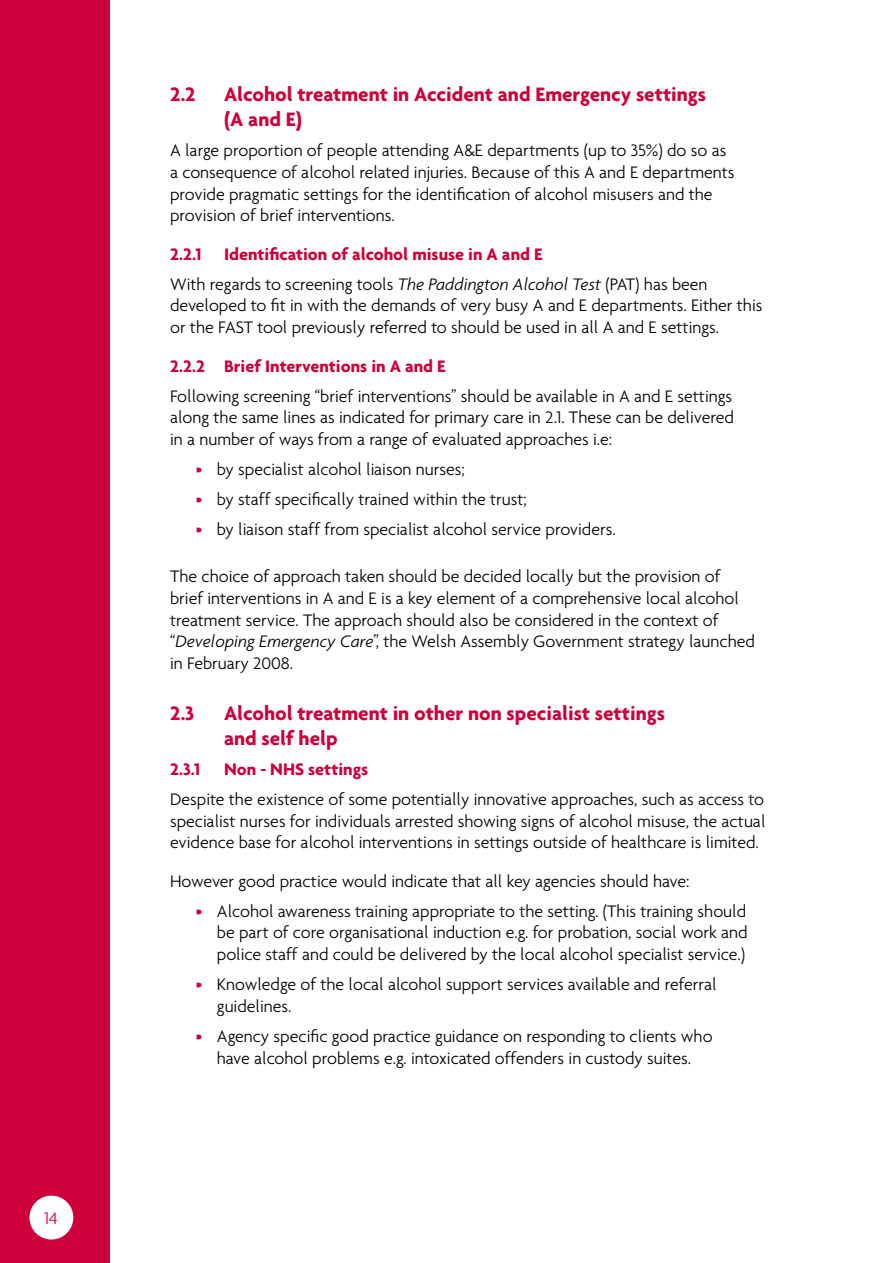
<style>
.page{position:relative;width:893px;height:1263px;background:#fff}
.page>*{position:absolute;margin:0;border:0;box-sizing:border-box;transform-origin:0 0}
.t1{font:700 21px/25.2px "Agenda";color:#cd003a}
.t2{font:300 18px/21.6px "Agenda";color:#000}
.t3{font:700 18px "Agenda";color:#cd003a}
.t4{font:300 18px/30.2px "Agenda";color:#cd003a;text-align:justify}
.s1{font-weight:700;color:#cd003a}
.s2{font-style:italic}
</style>
<div class="page">
<div style="left:0;top:0;width:109px;height:1263px;background:#cd003a"></div>
<div style="left:29px;top:1195px;width:44px;height:44px;background:#fff;border-radius:50%"></div>
<p class="t4" style="left:44px;top:1203px;width:15px">14</p>
<p class="t1" style="left:170px;top:81px;width:27px">2.2</p>
<p class="t1" style="left:224px;top:81px;width:484px">Alcohol treatment in Accident and Emergency settings (A and E)</p>
<p class="t2" style="left:170px;top:139px;width:566px">A large proportion of people attending A&amp;E departments (up to 35%) do so as a consequence of alcohol related injuries. Because of this A and E departments provide pragmatic settings for the identification of alcohol misusers and the provision of brief interventions.</p>
<p class="t3" style="left:170px;top:243px;width:33px">2.2.1</p>
<p class="t2" style="left:170px;top:239px;width:539px;line-height:30.2px;text-indent:54px"><span class="s1">Identification of alcohol misuse in A and E<br></span>With regards to screening tools <span class="s2">The Paddington Alcohol Test</span> (PAT) has been</p>
<p class="t2" style="left:170px;top:295px;width:594px">developed to fit in with the demands of very busy A and E departments. Either this or the FAST tool previously referred to should be used in all A and E settings.</p>
<p class="t3" style="left:170px;top:355px;width:277px">2.2.2 Brief Interventions in A and E</p>
<p class="t2" style="left:170px;top:385px;width:565px;text-align:justify">Following screening “brief interventions” should be available in A and E settings along the same lines as indicated for primary care in 2.1. These can be delivered in a number of ways from a range of evaluated approaches i.e:</p>
<p class="t2" style="left:217px;top:454px;width:401px;line-height:30.2px">by specialist alcohol liaison nurses;<br>by staff specifically trained within the trust;<br>by liaison staff from specialist alcohol service providers.</p>
<p class="t2" style="left:170px;top:565px;width:586px">The choice of approach taken should be decided locally but the provision of brief interventions in A and E is a key element of a comprehensive local alcohol treatment service. The approach should also be considered in the context of “<span class="s2">Developing Emergency Care</span>”, the Welsh Assembly Government strategy launched in February 2008.</p>
<p class="t1" style="left:170px;top:700px;width:26px">2.3</p>
<p class="t1" style="left:224px;top:700px;width:442px">Alcohol treatment in other non specialist settings and self help</p>
<p class="t3" style="left:170px;top:758px;width:32px">2.3.1</p>
<p class="t3" style="left:224px;top:758px;width:146px">Non - NHS settings</p>
<p class="t2" style="left:170px;top:788px;width:597px;text-align:justify">Despite the existence of some potentially innovative approaches, such as access to specialist nurses for individuals arrested showing signs of alcohol misuse, the actual evidence base for alcohol interventions in settings outside of healthcare is limited.</p>
<p class="t2" style="left:217px;top:866px;width:531px;line-height:30.2px;text-indent:-47px">However good practice would indicate that all key agencies should have:<br>Alcohol awareness training appropriate to the setting. (This training should</p>
<p class="t2" style="left:217px;top:921px;width:532px">be part of core organisational induction e.g. for probation, social work and police staff and could be delivered by the local alcohol specialist service.)</p>
<p class="t2" style="left:217px;top:973px;width:501px">Knowledge of the local alcohol support services available and referral guidelines.</p>
<p class="t2" style="left:217px;top:1025px;width:497px">Agency specific good practice guidance on responding to clients who have alcohol problems e.g. intoxicated offenders in custody suites.</p>
<p class="t4" style="left:196px;top:454px;width:9px">• • •</p>
<p class="t4" style="left:196px;top:896px;width:9px">•</p>
<p class="t4" style="left:196px;top:969px;width:9px">•</p>
<p class="t4" style="left:196px;top:1021px;width:9px">•</p>
</div>
